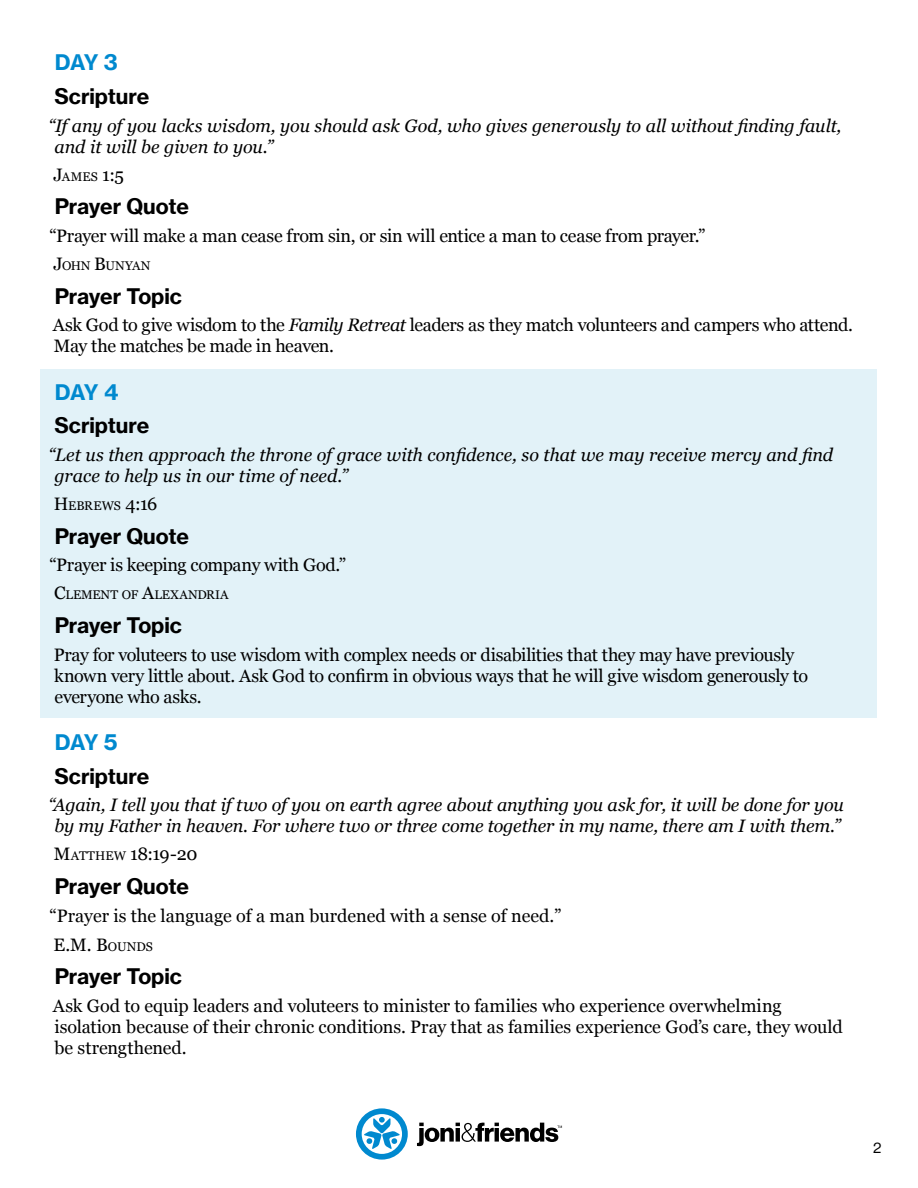
<style>
.page{position:relative;width:918px;height:1188px;background:#fff}
.page>*{position:absolute;margin:0;border:0;box-sizing:border-box;transform-origin:0 0}
.t1{font:700 21px "N Haas Grotesk TX Pro";letter-spacing:-.01em;color:#000}
.t2{font:700 21px "N Haas Grotesk TX Pro";letter-spacing:-.05em;color:#0089cf}
.t3{font:18px/21px "Georgia";letter-spacing:-.01em;color:#000}
.t4{font:italic 18px/21px "Georgia";letter-spacing:-.005em;color:#000}
.t5{font:18px "Georgia";color:#000}
.t6{font:15px "Haas Grot Disp 55 Roman";color:#000}
.t7{font:12.6px "Georgia";color:#000}
.s1{font-size:12.6px}
.s2{font-size:18px}
.s3{font-style:italic}
.s4{font-style:inherit}
</style>
<div class="page">
<svg style="left:356px;top:1108px;width:52px;height:52px"></svg>
<svg style="left:417px;top:1122px;width:145px;height:24px"></svg>
<div style="left:40px;top:369px;width:838px;height:349px;background:#e2f2f8"></div>
<p class="t2" style="left:55px;top:49px;width:65px">DAY 3</p>
<p class="t1" style="left:54px;top:83px;width:97px">Scripture</p>
<p class="t4" style="left:55px;top:114px;width:788px;text-indent:-6px">“If any of you lacks wisdom, you should ask God, who gives generously to all without finding fault, and it will be given to you.”</p>
<p class="t5" style="left:54px;top:161px;width:72px">J<span class="s1">AMES</span> 1:5</p>
<p class="t1" style="left:55px;top:193px;width:136px">Prayer Quote</p>
<p class="t3" style="left:49px;top:225px;width:658px">“Prayer will make a man cease from sin, or sin will entice a man to cease from prayer.”</p>
<p class="t7" style="left:54px;top:256px;width:98px"><span class="s2">J</span>OHN <span class="s2">B</span>UNYAN</p>
<p class="t1" style="left:55px;top:283px;width:129px">Prayer Topic</p>
<p class="t3" style="left:53px;top:314px;width:802px">Ask God to give wisdom to the <span class="s3">Family Retreat</span> leaders as they match volunteers and campers who attend.<br>May the matches be made in heaven.</p>
<p class="t2" style="left:55px;top:379px;width:65px">DAY 4</p>
<p class="t1" style="left:54px;top:412px;width:97px">Scripture</p>
<p class="t4" style="left:54px;top:444px;width:780px;text-indent:-6px">“Let us then approach the throne of grace with confidence, so that we may receive mercy and find grace to help us in our time of need.”</p>
<p class="t7" style="left:54px;top:496px;width:105px"><span class="s2">H</span>EBREWS <span class="s2">4:16</span></p>
<p class="t1" style="left:55px;top:523px;width:136px">Prayer Quote</p>
<p class="t3" style="left:49px;top:554px;width:298px">“Prayer is keeping company with God.”</p>
<p class="t7" style="left:54px;top:586px;width:176px"><span class="s2">C</span>LEMENT OF <span class="s2">A</span>LEXANDRIA</p>
<p class="t1" style="left:55px;top:612px;width:129px">Prayer Topic</p>
<p class="t3" style="left:54px;top:643px;width:756px">Pray for voluteers to use wisdom with complex needs or disabilities that they may have previously known very little about. Ask God to confirm in obvious ways that he will give wisdom generously to everyone who asks.</p>
<p class="t2" style="left:55px;top:729px;width:65px">DAY 5</p>
<p class="t1" style="left:54px;top:763px;width:97px">Scripture</p>
<p class="t4" style="left:48px;top:794px;width:797px;text-align:center">“Again, I tell you that if two of you on earth agree about anything you ask for, it will be done for you by my Father in heaven. For where two or three come together in my name, there am I with them.”</p>
<p class="t5" style="left:54px;top:841px;width:145px">M<span class="s1">ATTHEW</span> 18:19-20</p>
<p class="t1" style="left:55px;top:873px;width:136px">Prayer Quote</p>
<p class="t3" style="left:49px;top:901px;width:514px;line-height:28.3px">“Prayer is the language of a man burdened with a sense of need.”<br><span class="s4">E.M. B</span><span class="s1">OUNDS</span></p>
<p class="t1" style="left:55px;top:963px;width:129px">Prayer Topic</p>
<p class="t3" style="left:53px;top:995px;width:791px">Ask God to equip leaders and voluteers to minister to families who experience overwhelming isolation because of their chronic conditions. Pray that as families experience God’s care, they would be strengthened.</p>
<p class="t6" style="left:873px;top:1139px;width:10px">2</p>
</div>
